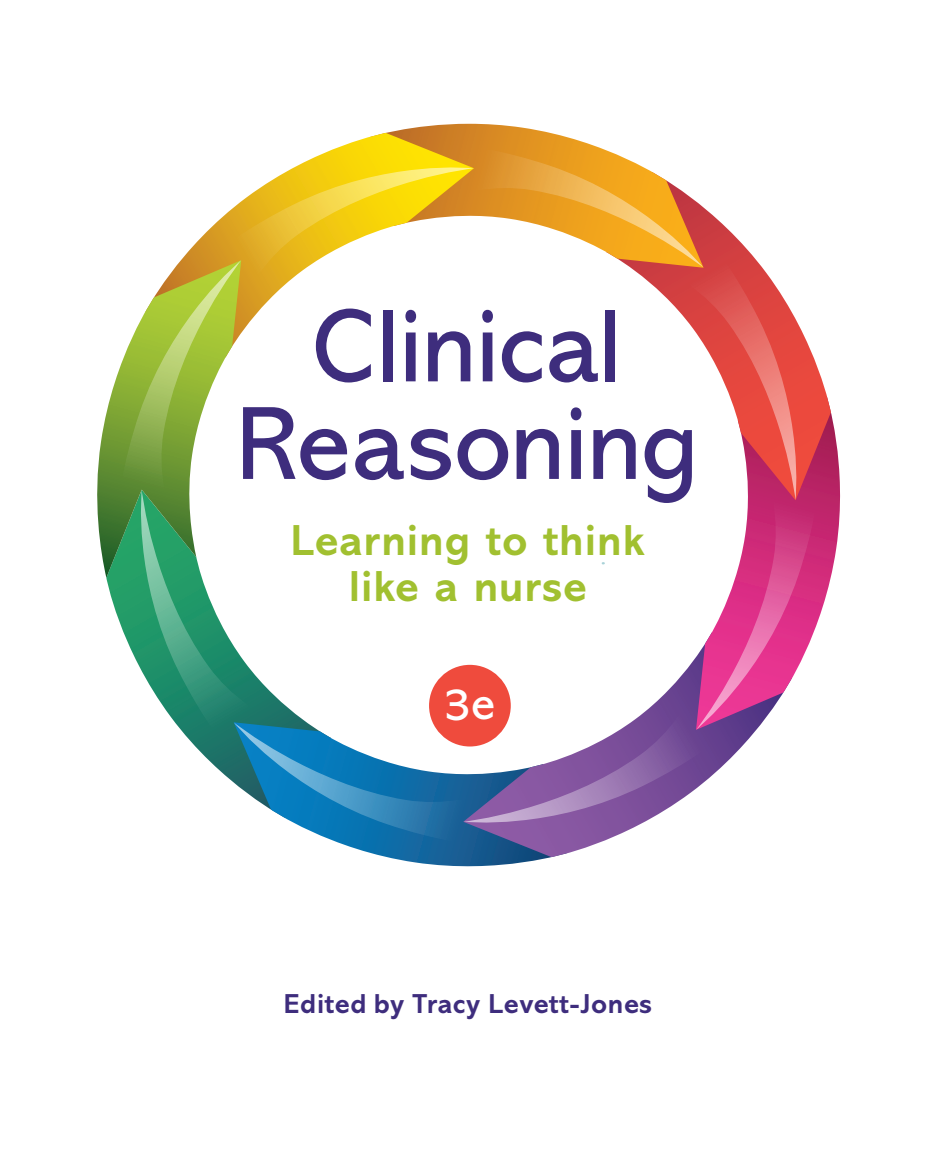
<style>
.page{position:relative;width:932px;height:1174px;background:#fff}
.page>*{position:absolute;margin:0;border:0;box-sizing:border-box;transform-origin:0 0}
.t1{font:105px/97.5px "Abadi MT Pro";letter-spacing:-.02em;color:#3e2d7d;text-align:center}
.t2{font:46.5px "Abadi MT Pro";color:#fff}
.t3{font:700 43.8px/46.5px "Abadi MT Pro";letter-spacing:.02em;color:#a1c030;text-align:center}
.t4{font:700 27.75px "Abadi MT Pro";letter-spacing:.02em;color:#3e2d7d}
</style>
<div class="page">
<svg style="left:106px;top:578px;width:26px;height:74px"></svg>
<svg style="left:378px;top:855px;width:174px;height:12px"></svg>
<svg style="left:530px;top:831px;width:96px;height:26px"></svg>
<svg style="left:829px;top:408px;width:12px;height:176px"></svg>
<svg style="left:804px;top:336px;width:26px;height:164px"></svg>
<svg style="left:385px;top:124px;width:170px;height:10px"></svg>
<svg style="left:311px;top:133px;width:95px;height:26px"></svg>
<svg style="left:97px;top:407px;width:11px;height:171px"></svg>
<svg style="left:181px;top:159px;width:188px;height:174px"></svg>
<svg style="left:369px;top:134px;width:283px;height:118px"></svg>
<svg style="left:606px;top:172px;width:198px;height:224px"></svg>
<svg style="left:108px;top:260px;width:133px;height:334px"></svg>
<svg style="left:712px;top:396px;width:117px;height:284px"></svg>
<svg style="left:467px;top:632px;width:324px;height:199px"></svg>
<svg style="left:285px;top:722px;width:282px;height:133px"></svg>
<svg style="left:132px;top:490px;width:199px;height:328px"></svg>
<div style="left:429px;top:665px;width:81px;height:81px;background:#ef4b3d;border-radius:50%"></div>
<h1 class="t1" style="left:236px;top:299px;width:464px">Clinical<br>Reasoning</h1>
<p class="t3" style="left:291px;top:517px;width:355px">Learning to think like a nurse</p>
<p class="t2" style="left:443px;top:678px;width:53px">3e</p>
<p class="t4" style="left:284px;top:988px;width:369px">Edited by Tracy Levett-Jones</p>
</div>
